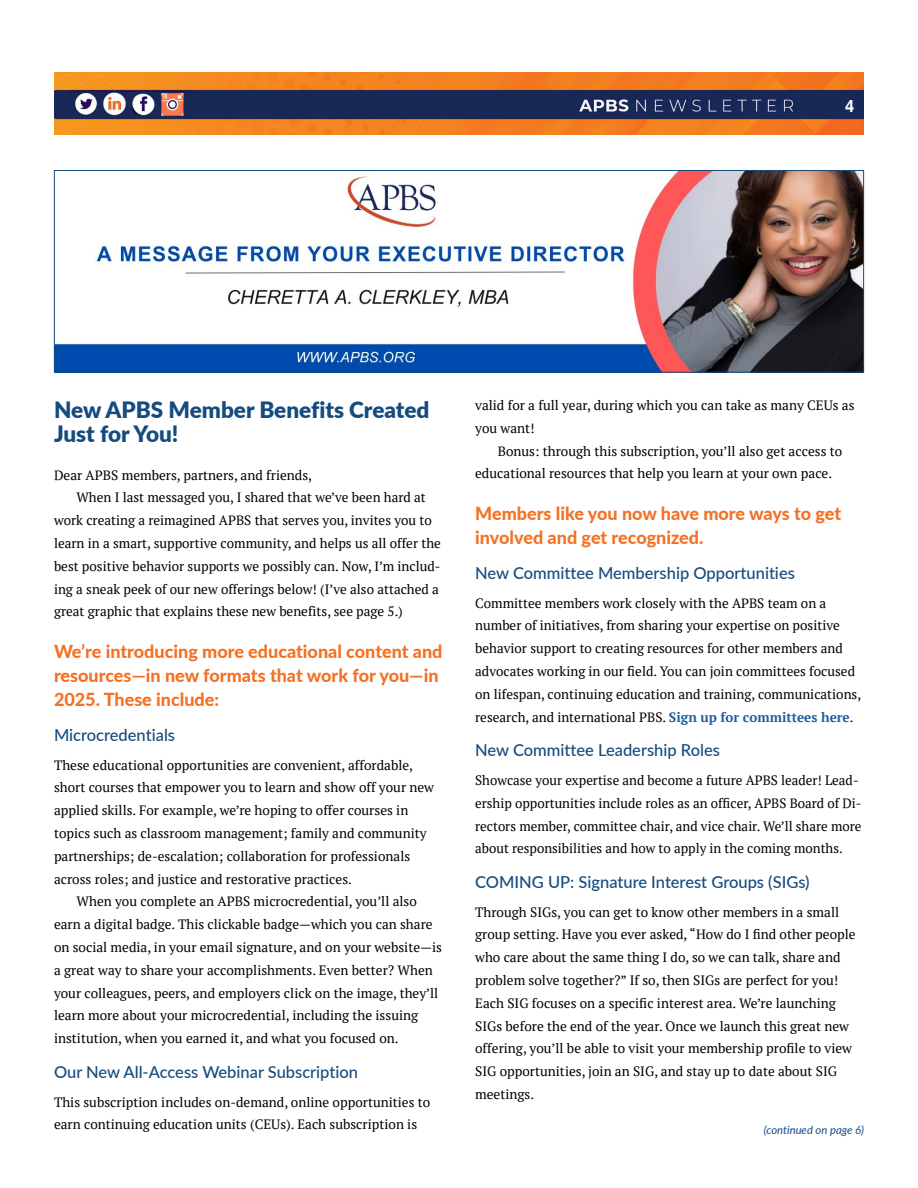
<style>
.page{position:relative;width:918px;height:1188px;background:#fff}
.page>*{position:absolute;margin:0;border:0;box-sizing:border-box;transform-origin:0 0}
.Article_Title{font:900 22.5px/24px "Lato";color:#154b7f}
.A_Head{font:800 18px/24px "Lato";color:#f37124}
.B_Head_after_A{font:500 16.5px "Lato";color:#154b7f}
.t1{font:700 16.35px "Menlo";color:#fff}
.Body_Text_fl_left{font:13.5px/22.8px "PT Serif";color:#000}
.Body_Text_with_para{font:13.5px/22.8px "PT Serif";color:#000}
.Continued_on{font:italic 11.25px "Lato";color:#154b7f}
.s1{font-weight:700;color:#215e9e}
</style>
<div class="page">
<img style="left:54px;top:72px;width:810px;height:63px">
<img style="left:56px;top:172px;width:806px;height:199px">
<div style="left:54px;top:170px;width:810px;height:203px;border:1px solid #154b7f"></div>
<p class="t1" style="left:845px;top:95px;width:11px">4</p>
<p class="Article_Title" style="left:54px;top:397px;width:377px">New APBS Member Benefits Created<br>Just for You!</p>
<p class="Body_Text_fl_left" style="left:54px;top:463px;width:260px">Dear APBS members, partners, and friends,</p>
<p class="Body_Text_with_para" style="left:54px;top:486px;width:388px;text-indent:22px">When I last messaged you, I shared that we’ve been hard at work creating a reimagined APBS that serves you, invites you to learn in a smart, supportive community, and helps us all offer the best positive behavior supports we possibly can. Now, I’m includ&shy;ing a sneak peek of our new offerings below! (I’ve also attached a great graphic that explains these new benefits, see page 5.)</p>
<p class="A_Head" style="left:54px;top:639px;width:390px">We’re introducing more educational content and resources—in new formats that work for you—in<br>2025. These include:</p>
<p class="B_Head_after_A" style="left:54px;top:723px;width:123px">Microcredentials</p>
<p class="Body_Text_fl_left" style="left:54px;top:753px;width:382px">These educational opportunities are convenient, affordable, short courses that empower you to learn and show off your new applied skills. For example, we’re hoping to offer courses in topics such as classroom management; family and community partnerships; de-escalation; collaboration for professionals across roles; and justice and restorative practices.</p>
<p class="Body_Text_with_para" style="left:54px;top:890px;width:390px;text-indent:22px">When you complete an APBS microcredential, you’ll also earn a digital badge. This clickable badge—which you can share on social media, in your email signature, and on your website—is a great way to share your accomplishments. Even better? When your colleagues, peers, and employers click on the image, they’ll learn more about your microcredential, including the issuing institution, when you earned it, and what you focused on.</p>
<p class="B_Head_after_A" style="left:54px;top:1060px;width:306px">Our New All-Access Webinar Subscription</p>
<p class="Body_Text_fl_left" style="left:54px;top:1090px;width:378px">This subscription includes on-demand, online opportunities to earn continuing education units (CEUs). Each subscription is</p>
<p class="Body_Text_fl_left" style="left:475px;top:394px;width:381px">valid for a full year, during which you can take as many CEUs as you want!</p>
<p class="Body_Text_with_para" style="left:475px;top:439px;width:369px;text-indent:22px">Bonus: through this subscription, you’ll also get access to educational resources that help you learn at your own pace.</p>
<p class="A_Head" style="left:475px;top:501px;width:368px">Members like you now have more ways to get involved and get recognized.</p>
<p class="B_Head_after_A" style="left:475px;top:561px;width:321px">New Committee Membership Opportunities</p>
<p class="Body_Text_fl_left" style="left:475px;top:591px;width:388px">Committee members work closely with the APBS team on a number of initiatives, from sharing your expertise on positive behavior support to creating resources for other members and advocates working in our field. You can join committees focused on lifespan, continuing education and training, communications, research, and international PBS. <span class="s1">Sign up for committees here</span>.</p>
<p class="B_Head_after_A" style="left:475px;top:738px;width:246px">New Committee Leadership Roles</p>
<p class="Body_Text_fl_left" style="left:475px;top:769px;width:388px">Showcase your expertise and become a future APBS leader! Lead&shy;ership opportunities include roles as an officer, APBS Board of Di&shy;rectors member, committee chair, and vice chair. We’ll share more about responsibilities and how to apply in the coming months.</p>
<p class="B_Head_after_A" style="left:475px;top:870px;width:336px">COMING UP: Signature Interest Groups (SIGs)</p>
<p class="Body_Text_fl_left" style="left:475px;top:900px;width:382px">Through SIGs, you can get to know other members in a small group setting. Have you ever asked, “How do I find other people who care about the same thing I do, so we can talk, share and problem solve together?” If so, then SIGs are perfect for you!<br>Each SIG focuses on a specific interest area. We’re launching SIGs before the end of the year. Once we launch this great new offering, you’ll be able to visit your membership profile to view SIG opportunities, join an SIG, and stay up to date about SIG meetings.</p>
<p class="Continued_on" style="left:764px;top:1122px;width:102px">(continued on page 6)</p>
</div>
